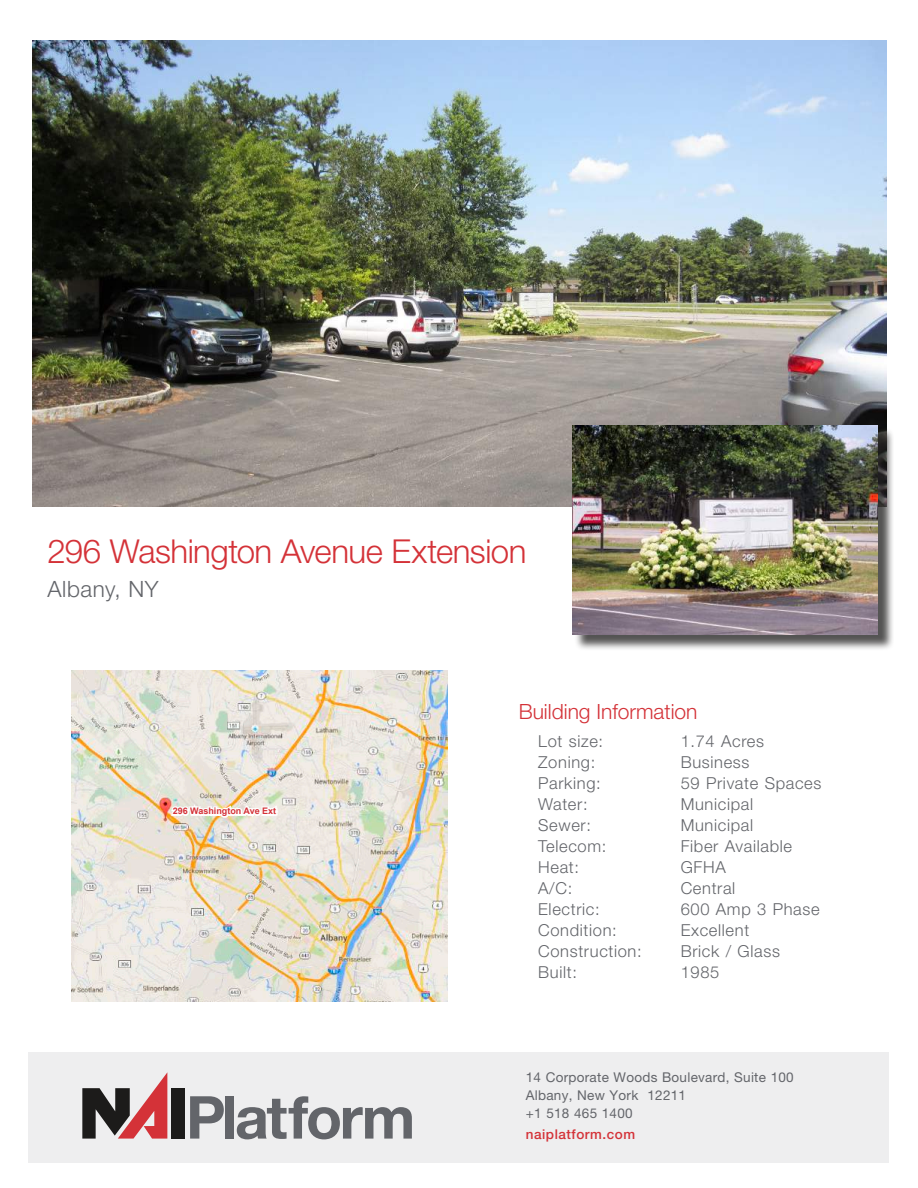
<style>
.page{position:relative;width:918px;height:1188px;background:#fff}
.page>*{position:absolute;margin:0;border:0;box-sizing:border-box;transform-origin:0 0}
.t1{font:300 33px "Helvetica Neue LT Std";letter-spacing:-.015em;color:#d43238}
.t2{font:300 22.5px "Helvetica Neue LT Std";letter-spacing:.03em;color:#63656a}
.t3{font:300 21px "Helvetica Neue LT Std";color:#d43238}
.t4{font:300 16.5px "Helvetica Neue LT Std";letter-spacing:.04em;color:#63656a}
.t5{font:13.5px/18px "Helvetica Neue LT Std";letter-spacing:.02em;color:#63656a}
.t6{font:500 13.5px "Helvetica Neue LT Std";letter-spacing:.04em;color:#d43238}
.t7{font:700 9px "Arial";color:#d43238}
</style>
<div class="page">
<img style="left:32px;top:40px;width:855px;height:467px">
<div style="left:29px;top:1052px;width:860px;height:110px;background:#eeeeef"></div>
<div style="left:172px;top:1088px;width:13px;height:51px;background:#1c1b1a"></div>
<svg style="left:82px;top:1073px;width:85px;height:66px"></svg>
<svg style="left:190px;top:1096px;width:34px;height:43px"></svg>
<div style="left:225px;top:1096px;width:9px;height:43px;background:#63656a"></div>
<svg style="left:237px;top:1096px;width:175px;height:43px"></svg>
<div style="left:575px;top:427px;width:319px;height:223px;background:#1c1b1a;opacity:.75"></div>
<img style="left:572px;top:425px;width:306px;height:209px">
<img style="left:71px;top:670px;width:377px;height:332px">
<img style="left:169px;top:798px;width:110px;height:34px">
<h1 class="t1" style="left:47px;top:531px;width:481px">296 Washington Avenue Extension</h1>
<h2 class="t2" style="left:47px;top:575px;width:113px">Albany, NY</h2>
<p class="t7" style="left:173px;top:805px;width:105px">296 Washington Ave Ext</p>
<p class="t3" style="left:519px;top:699px;width:180px">Building Information</p>
<p class="t4" style="left:538px;top:731px;width:67px">Lot size:</p>
<p class="t4" style="left:681px;top:731px;width:85px">1.74 Acres</p>
<p class="t4" style="left:538px;top:752px;width:59px">Zoning:</p>
<p class="t4" style="left:681px;top:752px;width:70px">Business</p>
<p class="t4" style="left:538px;top:773px;width:64px">Parking:</p>
<p class="t4" style="left:681px;top:773px;width:142px">59 Private Spaces</p>
<p class="t4" style="left:538px;top:794px;width:51px">Water:</p>
<p class="t4" style="left:681px;top:794px;width:74px">Municipal</p>
<p class="t4" style="left:538px;top:815px;width:54px">Sewer:</p>
<p class="t4" style="left:681px;top:815px;width:74px">Municipal</p>
<p class="t4" style="left:538px;top:836px;width:70px">Telecom:</p>
<p class="t4" style="left:681px;top:836px;width:113px">Fiber Available</p>
<p class="t4" style="left:538px;top:857px;width:42px">Heat:</p>
<p class="t4" style="left:681px;top:857px;width:47px">GFHA</p>
<p class="t4" style="left:538px;top:878px;width:36px">A/C:</p>
<p class="t4" style="left:681px;top:878px;width:56px">Central</p>
<p class="t4" style="left:538px;top:899px;width:63px">Electric:</p>
<p class="t4" style="left:681px;top:899px;width:141px">600 Amp 3 Phase</p>
<p class="t4" style="left:538px;top:920px;width:80px">Condition:</p>
<p class="t4" style="left:681px;top:920px;width:70px">Excellent</p>
<p class="t4" style="left:538px;top:941px;width:105px">Construction:</p>
<p class="t4" style="left:681px;top:941px;width:101px">Brick / Glass</p>
<p class="t4" style="left:538px;top:962px;width:40px">Built:</p>
<p class="t4" style="left:681px;top:962px;width:40px">1985</p>
<p class="t5" style="left:526px;top:1068px;width:269px">14 Corporate Woods Boulevard, Suite 100<br>Albany, New York 12211<br>+1 518 465 1400</p>
<p class="t6" style="left:526px;top:1126px;width:111px">naiplatform.com</p>
</div>
